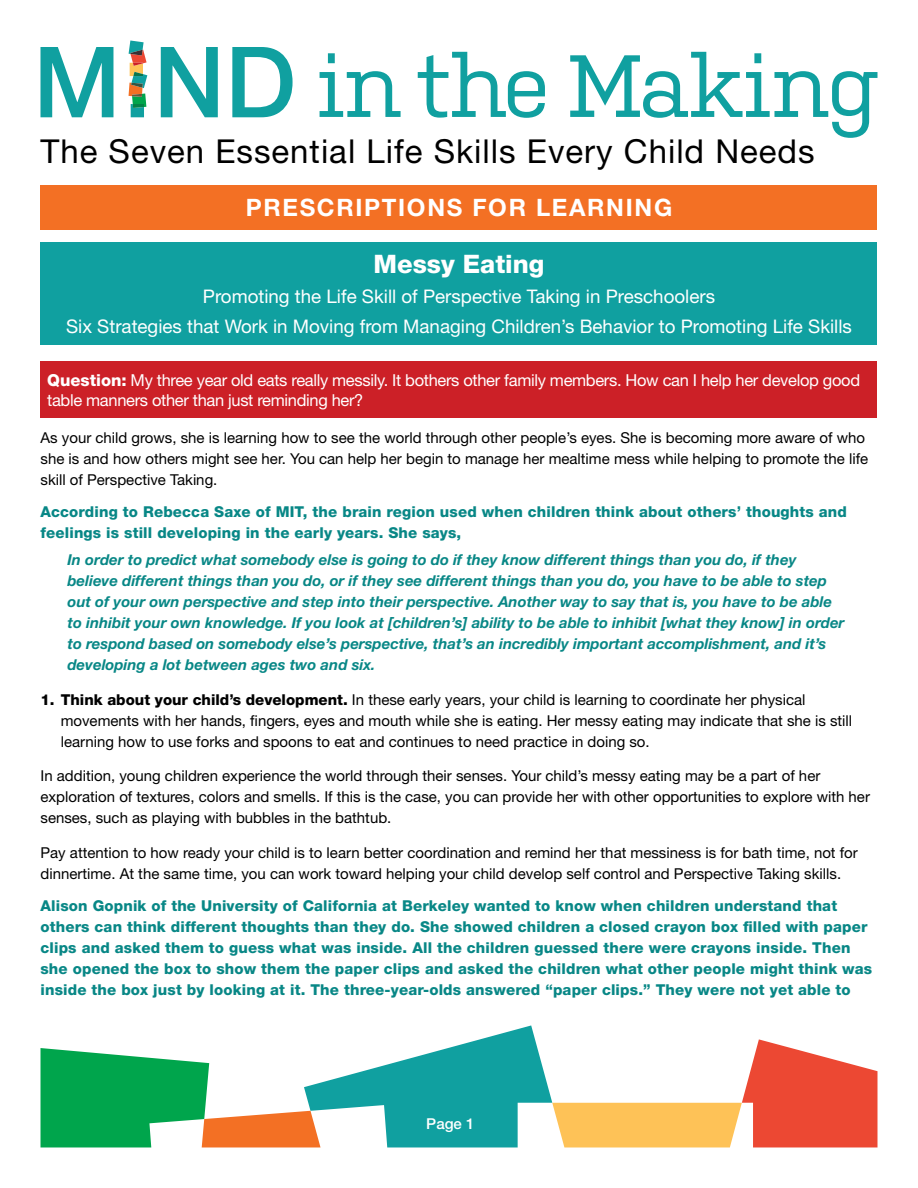
<style>
.page{position:relative;width:918px;height:1188px;background:#fff}
.page>*{position:absolute;margin:0;border:0;box-sizing:border-box;transform-origin:0 0}
.t1{font:33px "Helvetica Neue LT Std";letter-spacing:.03em;color:#000}
.t2{font:800 25.5px "Helvetica Neue LT Std";color:#fff}
.t3{font:700 24px "Helvetica Neue LT Std";letter-spacing:.07em;color:#fff}
.t4{font:18.75px/30.2px "Helvetica Neue LT Std";color:#fff;text-align:center}
.t5{font:16.5px/19.8px "Helvetica Neue LT Std";letter-spacing:-.02em;color:#fff}
.t6{font:15px/21px "Helvetica Neue LT Std";color:#000}
.t7{font:800 15px/21px "Helvetica Neue LT Std";letter-spacing:.01em;color:#088786}
.t8{font:italic 700 15px/21px "Helvetica Neue LT Std";color:#088786}
.t9{font:500 15px "Helvetica Neue LT Std";color:#fff}
.s1{font-weight:800}
</style>
<div class="page">
<svg style="left:41px;top:1025px;width:837px;height:123px"></svg>
<div style="left:40px;top:243px;width:838px;height:102px;background:#10a0a0"></div>
<div style="left:40px;top:186px;width:838px;height:44px;background:#f37024"></div>
<svg style="left:320px;top:53px;width:81px;height:64px"></svg>
<svg style="left:418px;top:52px;width:127px;height:66px"></svg>
<svg style="left:570px;top:52px;width:307px;height:86px"></svg>
<svg style="left:40px;top:47px;width:73px;height:70px"></svg>
<svg style="left:161px;top:47px;width:57px;height:70px"></svg>
<svg style="left:232px;top:47px;width:61px;height:70px"></svg>
<svg style="left:129px;top:40px;width:18px;height:77px"></svg>
<div style="left:40px;top:362px;width:838px;height:56px;background:#cc2027"></div>
<h1 class="t1" style="left:40px;top:132px;width:776px">The Seven Essential Life Skills Every Child Needs</h1>
<h3 class="t3" style="left:246px;top:193px;width:428px">PRESCRIPTIONS FOR LEARNING</h3>
<h2 class="t2" style="left:374px;top:249px;width:172px">Messy Eating</h2>
<p class="t4" style="left:66px;top:281px;width:787px">Promoting the Life Skill of Perspective Taking in Preschoolers<br>Six Strategies that Work in Moving from Managing Children’s Behavior to Promoting Life Skills</p>
<p class="t5" style="left:47px;top:370px;width:814px"><span class="s1">Question:</span> My three year old eats really messily. It bothers other family members. How can I help her develop good table manners other than just reminding her?</p>
<p class="t6" style="left:40px;top:427px;width:829px">As your child grows, she is learning how to see the world through other people’s eyes. She is becoming more aware of who she is and how others might see her. You can help her begin to manage her mealtime mess while helping to promote the life skill of Perspective Taking.</p>
<p class="t7" style="left:40px;top:501px;width:808px">According to Rebecca Saxe of MIT, the brain region used when children think about others’ thoughts and feelings is still developing in the early years. She says,</p>
<p class="t8" style="left:68px;top:549px;width:778px">In order to predict what somebody else is going to do if they know different things than you do, if they believe different things than you do, or if they see different things than you do, you have to be able to step out of your own perspective and step into their perspective. Another way to say that is, you have to be able to inhibit your own knowledge. If you look at [children’s] ability to be able to inhibit [what they know] in order to respond based on somebody else’s perspective, that’s an incredibly important accomplishment, and it’s developing a lot between ages two and six.</p>
<p class="t6" style="left:61px;top:689px;width:793px;text-indent:-20px"><span class="s1">1. Think about your child’s development.</span> In these early years, your child is learning to coordinate her physical movements with her hands, fingers, eyes and mouth while she is eating. Her messy eating may indicate that she is still learning how to use forks and spoons to eat and continues to need practice in doing so.</p>
<p class="t6" style="left:40px;top:765px;width:831px">In addition, young children experience the world through their senses. Your child’s messy eating may be a part of her exploration of textures, colors and smells. If this is the case, you can provide her with other opportunities to explore with her senses, such as playing with bubbles in the bathtub.</p>
<p class="t6" style="left:40px;top:842px;width:819px">Pay attention to how ready your child is to learn better coordination and remind her that messiness is for bath time, not for dinnertime. At the same time, you can work toward helping your child develop self control and Perspective Taking skills.</p>
<p class="t7" style="left:40px;top:895px;width:833px">Alison Gopnik of the University of California at Berkeley wanted to know when children understand that others can think different thoughts than they do. She showed children a closed crayon box filled with paper clips and asked them to guess what was inside. All the children guessed there were crayons inside. Then she opened the box to show them the paper clips and asked the children what other people might think was inside the box just by looking at it. The three-year-olds answered “paper clips.” They were not yet able to</p>
<p class="t9" style="left:426px;top:1115px;width:50px">Page 1</p>
</div>
